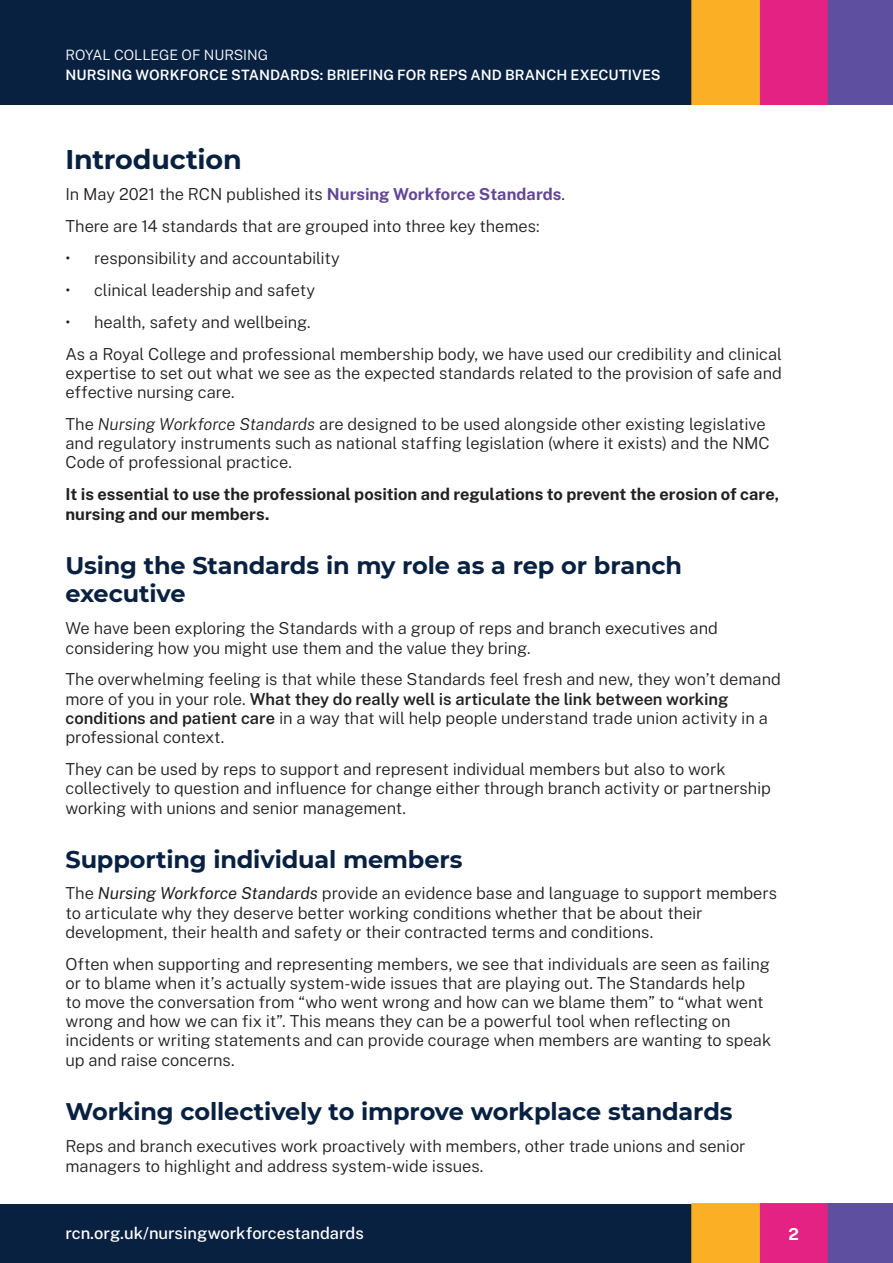
<style>
.page{position:relative;width:893px;height:1263px;background:#fff}
.page>*{position:absolute;margin:0;border:0;box-sizing:border-box;transform-origin:0 0}
.subhead{font:700 27px "Montserrat";letter-spacing:-.01em;color:#092141}
.Heading{font:700 24px/28.5px "Montserrat";letter-spacing:-.01em;color:#092141}
.t1{font:300 16.5px/19.2px "Public Sans";letter-spacing:-.005em;color:#231f20}
.t2{font:700 16.5px/19.8px "Public Sans";color:#231f20}
.t3{font:500 16.5px "Public Sans";color:#fff}
.t4{font:700 16.5px "Public Sans";color:#fff}
.t5{font:600 14.25px "Public Sans";letter-spacing:.005em;color:#fff}
.t6{font:300 14.25px "Public Sans";color:#fff}
.s1{font-weight:700;color:#634696}
.s2{font-style:italic}
.s3{font-weight:600}
.s4{font-weight:400;font-style:italic}
</style>
<div class="page">
<div style="left:0;top:0;width:711px;height:106px;background:#092141"></div>
<div style="left:827px;top:0;width:66px;height:106px;background:#5f4fa1"></div>
<svg style="left:691px;top:0;width:137px;height:105px;background:#ee6854"></svg>
<div style="left:0;top:1204px;width:711px;height:59px;background:#092141"></div>
<div style="left:827px;top:1203px;width:66px;height:60px;background:#5f4fa1"></div>
<svg style="left:691px;top:1203px;width:137px;height:60px;background:#ee6854"></svg>
<div style="left:0;top:105px;width:893px;height:6px;background:#fff"></div>
<p class="t6" style="left:65px;top:44px;width:204px">ROYAL COLLEGE OF NURSING</p>
<p class="t5" style="left:65px;top:65px;width:597px">NURSING WORKFORCE STANDARDS: BRIEFING FOR REPS AND BRANCH EXECUTIVES</p>
<p class="subhead" style="left:65px;top:140px;width:178px">Introduction</p>
<p class="t1" style="left:65px;top:184px;width:501px">In May 2021 the RCN published its <span class="s1">Nursing Workforce Standards</span>.</p>
<p class="t1" style="left:65px;top:216px;width:476px">There are 14 standards that are grouped into three key themes:</p>
<p class="t1" style="left:65px;top:248px;width:276px">• responsibility and accountability</p>
<p class="t1" style="left:65px;top:279px;width:251px">• clinical leadership and safety</p>
<p class="t1" style="left:65px;top:311px;width:247px">• health, safety and wellbeing.</p>
<p class="t1" style="left:65px;top:343px;width:718px;text-align:justify">As a Royal College and professional membership body, we have used our credibility and clinical expertise to set out what we see as the expected standards related to the provision of safe and effective nursing care.</p>
<p class="t1" style="left:65px;top:413px;width:706px">The <span class="s2">Nursing Workforce Standards</span> are designed to be used alongside other existing legislative and regulatory instruments such as national staffing legislation (where it exists) and the NMC<br>Code of professional practice.</p>
<p class="t2" style="left:65px;top:483px;width:715px">It is essential to use the professional position and regulations to prevent the erosion of care, nursing and our members.</p>
<p class="Heading" style="left:65px;top:550px;width:618px">Using the Standards in my role as a rep or branch executive</p>
<p class="t1" style="left:65px;top:618px;width:654px">We have been exploring the Standards with a group of reps and branch executives and considering how you might use them and the value they bring.</p>
<p class="t1" style="left:65px;top:669px;width:717px">The overwhelming feeling is that while these Standards feel fresh and new, they won’t demand more of you in your role. <span class="s3">What they do really well is articulate the link between working conditions and patient care</span> in a way that will help people understand trade union activity in a professional context.</p>
<p class="t1" style="left:65px;top:758px;width:707px">They can be used by reps to support and represent individual members but also to work collectively to question and influence for change either through branch activity or partnership working with unions and senior management.</p>
<p class="Heading" style="left:65px;top:844px;width:399px">Supporting individual members</p>
<p class="t1" style="left:65px;top:883px;width:713px">The <span class="s4">Nursing Workforce Standards</span> provide an evidence base and language to support members to articulate why they deserve better working conditions whether that be about their development, their health and safety or their contracted terms and conditions.</p>
<p class="t1" style="left:65px;top:953px;width:707px">Often when supporting and representing members, we see that individuals are seen as failing or to blame when it’s actually system-wide issues that are playing out. The Standards help<br>to move the conversation from “who went wrong and how can we blame them” to “what went wrong and how we can fix it”. This means they can be a powerful tool when reflecting on incidents or writing statements and can provide courage when members are wanting to speak up and raise concerns.</p>
<p class="Heading" style="left:65px;top:1096px;width:669px">Working collectively to improve workplace standards</p>
<p class="t1" style="left:65px;top:1135px;width:682px">Reps and branch executives work proactively with members, other trade unions and senior managers to highlight and address system-wide issues.</p>
<p class="t3" style="left:65px;top:1221px;width:300px">rcn.org.uk/nursingworkforcestandards</p>
<p class="t4" style="left:788px;top:1222px;width:12px">2</p>
</div>
